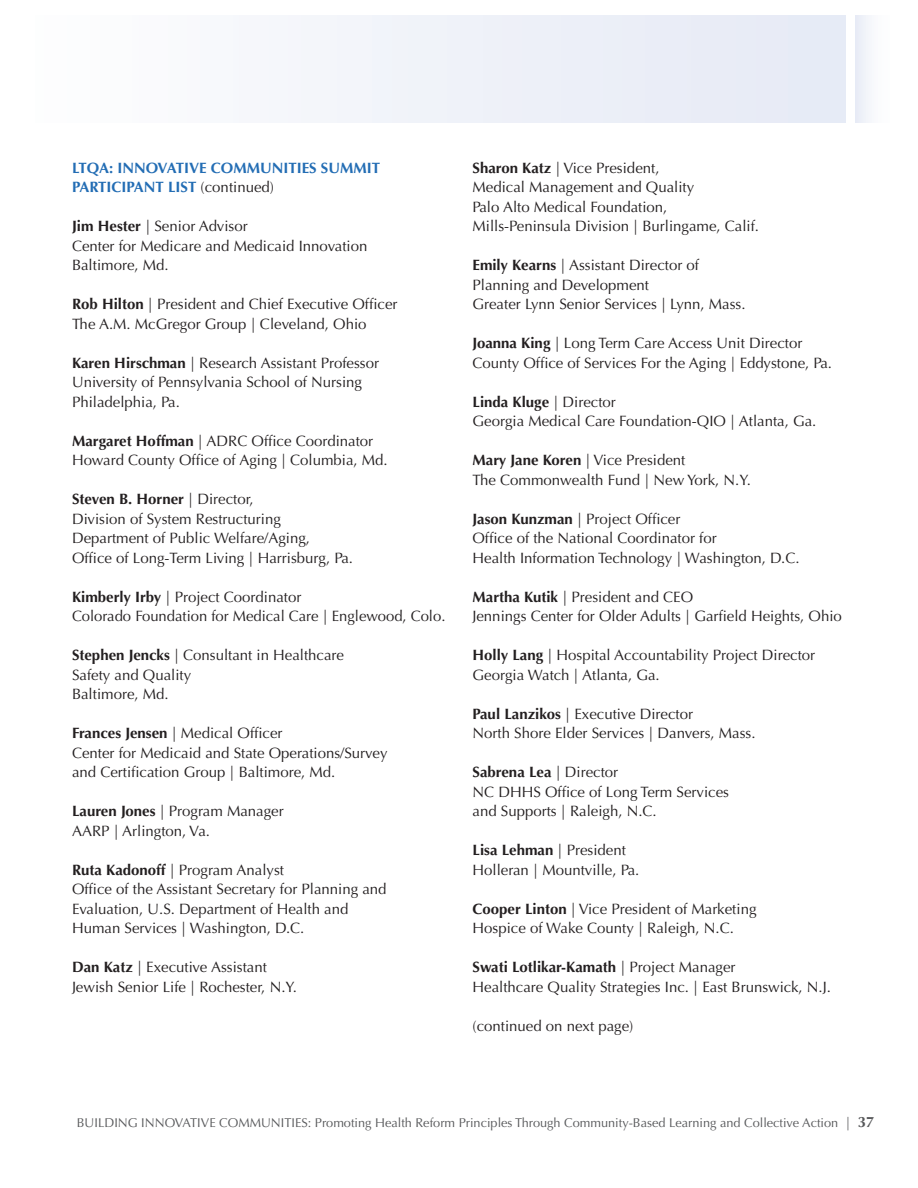
<style>
.page{position:relative;width:918px;height:1188px;background:#fff}
.page>*{position:absolute;margin:0;border:0;box-sizing:border-box;transform-origin:0 0}
.participant_list{font:15px/19.5px "Optima";color:#231f20}
.participant_list-2{font:700 15px "Optima";color:#231f20}
.participant_list-3{font:700 15px "Optima";color:#236db4}
.t1{font:12.75px "Optima";color:#57585a}
.s1{font-weight:400;color:#231f20}
.s2{font-weight:700}
.s3{font-weight:400}
.s4{font-size:13.5px}
.s5{font-weight:700;font-size:15px}
</style>
<div class="page">
<div style="left:855px;top:15px;width:43px;height:108px;background:linear-gradient(to right,#ebeef7,#fff)"></div>
<div style="left:18px;top:15px;width:828px;height:108px;background:#f0f3f9"></div>
<p class="participant_list-3" style="left:72px;top:159px;width:310px">LTQA: INNOVATIVE COMMUNITIES SUMMIT</p>
<p class="participant_list-3" style="left:72px;top:179px;width:204px">PARTICIPANT LIST <span class="s1">(continued)</span></p>
<p class="participant_list" style="left:72px;top:217px;width:177px"><span class="s2">Jim Hester</span> | Senior Advisor</p>
<p class="participant_list" style="left:72px;top:236px;width:297px">Center for Medicare and Medicaid Innovation<br>Baltimore, Md.</p>
<p class="participant_list" style="left:72px;top:295px;width:327px"><span class="s2">Rob Hilton</span> | President and Chief Executive Officer</p>
<p class="participant_list" style="left:72px;top:314px;width:296px">The A.M. McGregor Group | Cleveland, Ohio</p>
<p class="participant_list" style="left:72px;top:353px;width:309px"><span class="s2">Karen Hirschman</span> | Research Assistant Professor</p>
<p class="participant_list" style="left:72px;top:373px;width:292px">University of Pennsylvania School of Nursing<br>Philadelphia, Pa.</p>
<p class="participant_list" style="left:72px;top:431px;width:303px"><span class="s2">Margaret Hoffman</span> | ADRC Office Coordinator</p>
<p class="participant_list" style="left:72px;top:451px;width:317px">Howard County Office of Aging | Columbia, Md.</p>
<p class="participant_list" style="left:72px;top:490px;width:210px"><span class="s2">Steven B. Horner</span> | Director,<br>Division of System Restructuring</p>
<p class="participant_list" style="left:72px;top:529px;width:283px">Department of Public Welfare/Aging,<br>Office of Long-Term Living | Harrisburg, Pa.</p>
<p class="participant_list" style="left:72px;top:587px;width:231px"><span class="s2">Kimberly Irby</span> | Project Coordinator</p>
<p class="participant_list" style="left:72px;top:607px;width:375px">Colorado Foundation for Medical Care | Englewood, Colo.</p>
<p class="participant_list" style="left:72px;top:646px;width:274px"><span class="s2">Stephen Jencks</span> | Consultant in Healthcare<br>Safety and Quality</p>
<p class="participant_list" style="left:72px;top:685px;width:98px">Baltimore, Md.</p>
<p class="participant_list" style="left:72px;top:724px;width:212px"><span class="s2">Frances Jensen</span> | Medical Officer</p>
<p class="participant_list" style="left:72px;top:743px;width:317px">Center for Medicaid and State Operations/Survey and Certification Group | Baltimore, Md.</p>
<p class="participant_list" style="left:72px;top:802px;width:213px"><span class="s2">Lauren Jones</span> | Program Manager</p>
<p class="participant_list" style="left:72px;top:821px;width:140px">AARP | Arlington, Va.</p>
<p class="participant_list" style="left:72px;top:860px;width:214px"><span class="s2">Ruta Kadonoff</span> | Program Analyst</p>
<p class="participant_list" style="left:72px;top:880px;width:316px">Office of the Assistant Secretary for Planning and<br>Evaluation, U.S. Department of Health and<br>Human Services | Washington, D.C.</p>
<p class="participant_list" style="left:72px;top:958px;width:196px"><span class="s2">Dan Katz</span> | Executive Assistant</p>
<p class="participant_list" style="left:72px;top:977px;width:226px">Jewish Senior Life | Rochester, N.Y.</p>
<p class="participant_list" style="left:472px;top:158px;width:223px"><span class="s2">Sharon Katz</span> | Vice President,<br>Medical Management and Quality</p>
<p class="participant_list" style="left:472px;top:197px;width:288px">Palo Alto Medical Foundation,<br>Mills-Peninsula Division | Burlingame, Calif.</p>
<p class="participant_list" style="left:472px;top:256px;width:228px"><span class="s2">Emily Kearns</span> | Assistant Director of<br>Planning and Development</p>
<p class="participant_list" style="left:472px;top:295px;width:275px">Greater Lynn Senior Services | Lynn, Mass.</p>
<p class="participant_list" style="left:472px;top:334px;width:331px"><span class="s2">Joanna King</span> | Long Term Care Access Unit Director</p>
<p class="participant_list" style="left:472px;top:353px;width:361px">County Office of Services For the Aging | Eddystone, Pa.</p>
<p class="participant_list-2" style="left:472px;top:393px;width:145px">Linda Kluge <span class="s3">| Director</span></p>
<p class="participant_list" style="left:472px;top:412px;width:345px">Georgia Medical Care Foundation-QIO | Atlanta, Ga.</p>
<p class="participant_list" style="left:472px;top:451px;width:214px"><span class="s2">Mary Jane Koren</span> | Vice President</p>
<p class="participant_list" style="left:472px;top:470px;width:280px">The Commonwealth Fund | New York, N.Y.</p>
<p class="participant_list" style="left:472px;top:509px;width:209px"><span class="s2">Jason Kunzman</span> | Project Officer</p>
<p class="participant_list" style="left:472px;top:529px;width:329px">Office of the National Coordinator for<br>Health Information Technology | Washington, D.C.</p>
<p class="participant_list" style="left:472px;top:587px;width:222px"><span class="s2">Martha Kutik</span> | President and CEO</p>
<p class="participant_list" style="left:472px;top:607px;width:371px">Jennings Center for Older Adults | Garfield Heights, Ohio</p>
<p class="participant_list" style="left:472px;top:646px;width:344px"><span class="s2">Holly Lang</span> | Hospital Accountability Project Director</p>
<p class="participant_list" style="left:472px;top:665px;width:189px">Georgia Watch | Atlanta, Ga.</p>
<p class="participant_list" style="left:472px;top:704px;width:222px"><span class="s2">Paul Lanzikos</span> | Executive Director</p>
<p class="participant_list" style="left:472px;top:724px;width:285px">North Shore Elder Services | Danvers, Mass.</p>
<p class="participant_list-2" style="left:472px;top:764px;width:147px">Sabrena Lea <span class="s3">| Director</span></p>
<p class="participant_list" style="left:472px;top:782px;width:258px">NC DHHS Office of Long Term Services and Supports | Raleigh, N.C.</p>
<p class="participant_list-2" style="left:472px;top:842px;width:155px">Lisa Lehman <span class="s3">| President</span></p>
<p class="participant_list" style="left:472px;top:860px;width:168px">Holleran | Mountville, Pa.</p>
<p class="participant_list" style="left:472px;top:899px;width:286px"><span class="s2">Cooper Linton</span> | Vice President of Marketing</p>
<p class="participant_list" style="left:472px;top:919px;width:263px">Hospice of Wake County | Raleigh, N.C.</p>
<p class="participant_list-2" style="left:472px;top:959px;width:265px">Swati Lotlikar-Kamath <span class="s3">| Project Manager</span></p>
<p class="participant_list" style="left:472px;top:977px;width:360px">Healthcare Quality Strategies Inc. | East Brunswick, N.J.</p>
<p class="participant_list" style="left:472px;top:1016px;width:162px">(continued on next page)</p>
<p class="t1" style="left:77px;top:1115px;width:799px">BUILDING INNOVATIVE COMMUNITIES: Promoting Health Reform Principles Through Community-Based Learning and Collective Action <span class="s4">|</span> <span class="s5">37</span></p>
</div>
